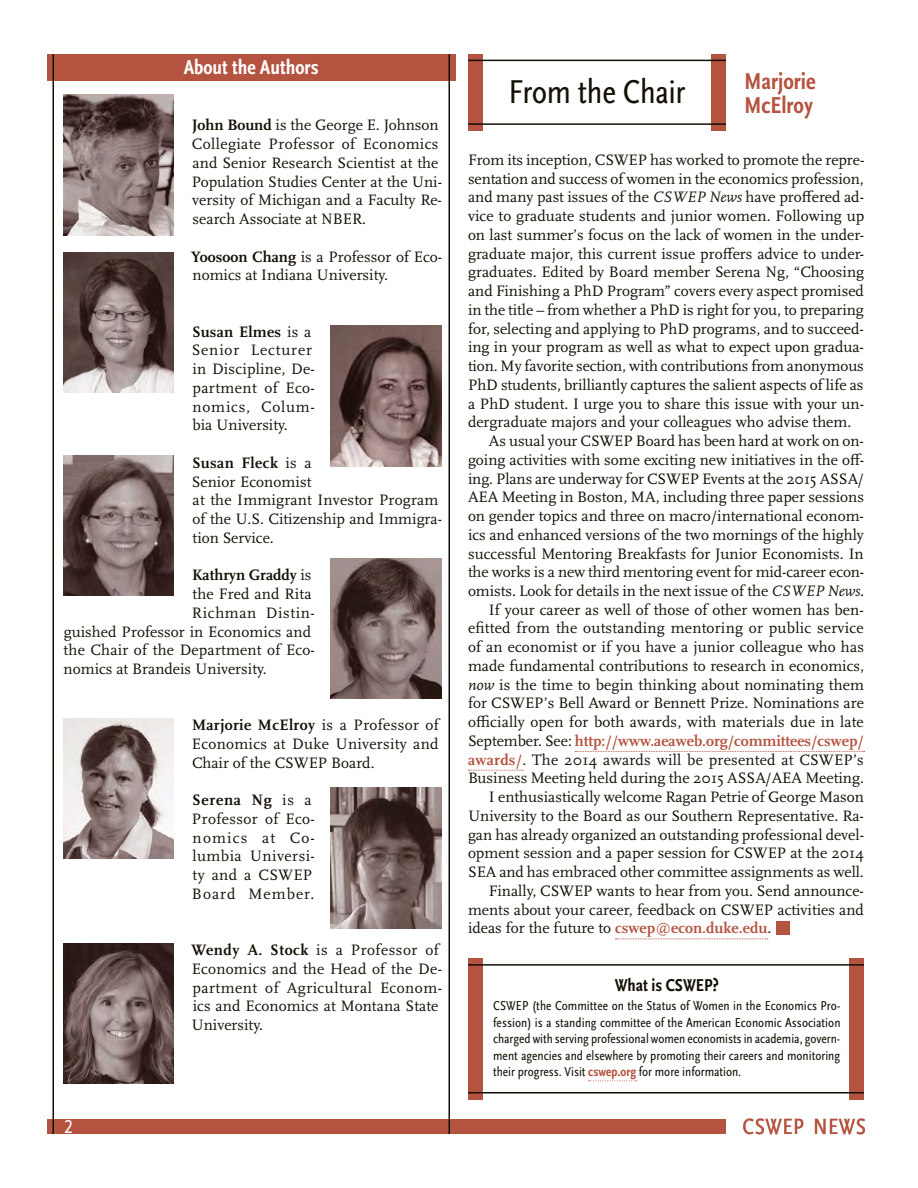
<style>
.page{position:relative;width:918px;height:1188px;background:#fff}
.page>*{position:absolute;margin:0;border:0;box-sizing:border-box;transform-origin:0 0}
.t1{font:condensed 34.5px "Scala Sans OT";letter-spacing:-.015em;color:#141006}
.t2{font:700 condensed 24px/24px "Scala Sans OT";color:#b45340}
.t3{font:condensed 22.95px "Scala Sans OT";letter-spacing:.02em;color:#b45340}
.t4{font:700 condensed 21px "Scala Sans OT";color:#fff}
.t5{font:condensed 19.5px "Scala Sans OT";color:#fff}
.t6{font:700 condensed 18px "Scala Sans OT";color:#141006}
.t7{font:15.75px/18.8px "Scala OT";color:#141006}
.t8{font:15.75px/18.8px "Scala OT";letter-spacing:.025em;color:#141006}
.t9{font:15.75px/18.8px "Scala OT";letter-spacing:.03em;color:#141006}
.t10{font:700 15.75px "Scala OT";letter-spacing:-.005em;color:#b45340}
.t11{font:700 15.75px "Scala OT";color:#141006}
.t12{font:15.75px "Scala OT";letter-spacing:.04em;color:#141006}
.t13{font:condensed 13.5px/16.5px "Scala Sans OT";color:#141006;text-align:justify}
.s1{font-weight:700}
.s2{font-weight:400}
.s3{font-style:italic}
.s4{font-weight:400;color:#141006}
.s5{font-weight:700;color:#b45340}
</style>
<div class="page">
<div style="left:47px;top:1119px;width:679px;height:15px;background:#b45340"></div>
<div style="left:47px;top:54px;width:409px;height:27px;background:#b45340"></div>
<hr style="left:52px;top:54px;width:2px;height:1080px;background:#141006">
<hr style="left:448px;top:54px;width:2px;height:1080px;background:#141006">
<img style="left:63px;top:95px;width:111px;height:140px">
<img style="left:330px;top:326px;width:111px;height:140px">
<img style="left:63px;top:718px;width:111px;height:140px">
<img style="left:63px;top:943px;width:111px;height:140px">
<img style="left:63px;top:253px;width:111px;height:140px">
<img style="left:63px;top:455px;width:111px;height:141px">
<img style="left:330px;top:788px;width:111px;height:140px">
<img style="left:330px;top:558px;width:111px;height:141px">
<div style="left:468px;top:54px;width:15px;height:76px;background:#b45340"></div>
<div style="left:711px;top:54px;width:15px;height:76px;background:#b45340"></div>
<hr style="left:468px;top:60px;width:258px;height:1px;background:#141006">
<hr style="left:468px;top:123px;width:258px;height:2px;background:#141006">
<svg style="left:575px;top:751px;width:290px;height:1px"></svg>
<svg style="left:468px;top:770px;width:55px;height:1px"></svg>
<svg style="left:615px;top:939px;width:153px;height:1px"></svg>
<div style="left:776px;top:922px;width:13px;height:13px;background:#b45340"></div>
<svg style="left:589px;top:1080px;width:48px;height:1px"></svg>
<div style="left:468px;top:958px;width:15px;height:142px;background:#b45340"></div>
<div style="left:849px;top:958px;width:15px;height:142px;background:#b45340"></div>
<hr style="left:468px;top:964px;width:396px;height:2px;background:#141006">
<hr style="left:468px;top:1092px;width:396px;height:2px;background:#141006">
<h3 class="t4" style="left:184px;top:56px;width:136px">About the Authors</h3>
<p class="t7" style="left:192px;top:116px;width:252px"><span class="s1">John Bound</span> is the George E. Johnson Collegiate Professor of Economics and Senior Research Scientist at the Population Studies Center at the Uni&shy;versity of Michigan and a Faculty Re&shy;search Associate at NBER.</p>
<p class="t7" style="left:191px;top:248px;width:252px"><span class="s1">Yoosoon Chang</span> is a Professor of Eco&shy;nomics at Indiana University.</p>
<p class="t8" style="left:192px;top:323px;width:125px"><span class="s1">Susan Elmes</span> is a<br>Senior Lecturer in Discipline, De&shy;partment of Eco&shy;nomics, Colum&shy;bia University.</p>
<p class="t7" style="left:192px;top:454px;width:252px"><span class="s1">Susan Fleck</span> is a<br>Senior Economist<br>at the Immigrant Investor Program of the U.S. Citizenship and Immigra&shy;tion Service.</p>
<p class="t11" style="left:192px;top:566px;width:121px">Kathryn Graddy <span class="s2">is</span></p>
<p class="t7" style="left:193px;top:585px;width:120px">the Fred and Rita</p>
<p class="t12" style="left:192px;top:604px;width:125px">Richman Distin-</p>
<p class="t7" style="left:64px;top:622px;width:249px">guished Professor in Economics and</p>
<p class="t7" style="left:64px;top:641px;width:253px">the Chair of the Department of Eco-</p>
<p class="t7" style="left:64px;top:660px;width:202px">nomics at Brandeis University.</p>
<p class="t7" style="left:192px;top:716px;width:249px;text-align:justify"><span class="s1">Marjorie McElroy</span> is a Professor of Economics at Duke University and Chair of the CSWEP Board.</p>
<p class="t9" style="left:192px;top:791px;width:125px"><span class="s1">Serena Ng</span> is a<br>Professor of Eco&shy;nomics at Co&shy;lumbia Universi&shy;ty and a CSWEP<br>Board Member.</p>
<p class="t7" style="left:192px;top:941px;width:252px"><span class="s1">Wendy A. Stock</span> is a Professor of<br>Economics and the Head of the De&shy;partment of Agricultural Econom&shy;ics and Economics at Montana State<br>University.</p>
<h1 class="t1" style="left:509px;top:72px;width:178px">From the Chair</h1>
<h2 class="t2" style="left:744px;top:70px;width:73px">M arjorie<br>McElroy</h2>
<p class="t7" style="left:468px;top:151px;width:398px">From its inception, CSWEP has worked to promote the repre-</p>
<p class="t7" style="left:468px;top:170px;width:397px">sentation and success of women in the economics profession,</p>
<p class="t7" style="left:468px;top:188px;width:398px">and many past issues of the <span class="s3">CSWEP News</span> have proffered ad-</p>
<p class="t7" style="left:468px;top:207px;width:398px">vice to graduate students and junior women. Following up</p>
<p class="t7" style="left:468px;top:226px;width:398px">on last summer’s focus on the lack of women in the under-</p>
<p class="t7" style="left:468px;top:245px;width:398px">graduate major, this current issue proffers advice to under-</p>
<p class="t7" style="left:468px;top:263px;width:398px">graduates. Edited by Board member Serena Ng, “Choosing</p>
<p class="t7" style="left:468px;top:282px;width:397px">and Finishing a PhD Program” covers every aspect promised</p>
<p class="t7" style="left:468px;top:301px;width:397px">in the title – from whether a PhD is right for you, to preparing</p>
<p class="t7" style="left:468px;top:319px;width:397px">for, selecting and applying to PhD programs, and to succeed-</p>
<p class="t7" style="left:468px;top:338px;width:397px">ing in your program as well as what to expect upon gradua-</p>
<p class="t7" style="left:468px;top:357px;width:397px">tion. My favorite section, with contributions from anonymous</p>
<p class="t7" style="left:468px;top:376px;width:397px">PhD students, brilliantly captures the salient aspects of life as</p>
<p class="t7" style="left:468px;top:394px;width:398px">a PhD student. I urge you to share this issue with your un-</p>
<p class="t7" style="left:468px;top:413px;width:383px">dergraduate majors and your colleagues who advise them.</p>
<p class="t7" style="left:489px;top:432px;width:376px">As usual your CSWEP Board has been hard at work on on-</p>
<p class="t7" style="left:468px;top:451px;width:398px">going activities with some exciting new initiatives in the off-</p>
<p class="t7" style="left:468px;top:469px;width:397px">ing. Plans are underway for CSWEP Events at the 2015 ASSA/</p>
<p class="t7" style="left:468px;top:488px;width:397px">AEA Meeting in Boston, MA, including three paper sessions</p>
<p class="t7" style="left:468px;top:507px;width:397px">on gender topics and three on macro/international econom-</p>
<p class="t7" style="left:468px;top:526px;width:397px">ics and enhanced versions of the two mornings of the highly</p>
<p class="t7" style="left:468px;top:544px;width:397px">successful Mentoring Breakfasts for Junior Economists. In</p>
<p class="t7" style="left:468px;top:563px;width:398px">the works is a new third mentoring event for mid-career econ-</p>
<p class="t7" style="left:468px;top:582px;width:396px">omists. Look for details in the next issue of the <span class="s3">CSWEP News.</span></p>
<p class="t7" style="left:489px;top:601px;width:376px">If your career as well of those of other women has ben-</p>
<p class="t7" style="left:468px;top:619px;width:397px">efitted from the outstanding mentoring or public service</p>
<p class="t7" style="left:468px;top:638px;width:398px">of an economist or if you have a junior colleague who has</p>
<p class="t7" style="left:468px;top:657px;width:398px">made fundamental contributions to research in economics,</p>
<p class="t7" style="left:468px;top:676px;width:398px"><span class="s3">now</span> is the time to begin thinking about nominating them</p>
<p class="t7" style="left:468px;top:694px;width:398px">for CSWEP’s Bell Award or Bennett Prize. Nominations are</p>
<p class="t7" style="left:468px;top:713px;width:397px">officially open for both awards, with materials due in late</p>
<p class="t10" style="left:468px;top:732px;width:397px"><span class="s4">September. See:</span> http://www.aeaweb.org/committees/cswep/</p>
<p class="t7" style="left:468px;top:751px;width:397px"><span class="s5">awards/</span>. The 2014 awards will be presented at CSWEP’s</p>
<p class="t7" style="left:468px;top:769px;width:395px">Business Meeting held during the 2015 ASSA/AEA Meeting.</p>
<p class="t7" style="left:489px;top:788px;width:377px">I enthusiastically welcome Ragan Petrie of George Mason</p>
<p class="t7" style="left:468px;top:807px;width:397px">University to the Board as our Southern Representative. Ra-</p>
<p class="t7" style="left:468px;top:826px;width:398px">gan has already organized an outstanding professional devel-</p>
<p class="t7" style="left:468px;top:844px;width:398px">opment session and a paper session for CSWEP at the 2014</p>
<p class="t7" style="left:468px;top:863px;width:395px">SEA and has embraced other committee assignments as well.</p>
<p class="t7" style="left:489px;top:882px;width:376px">Finally, CSWEP wants to hear from you. Send announce-</p>
<p class="t7" style="left:468px;top:901px;width:398px">ments about your career, feedback on CSWEP activities and</p>
<p class="t7" style="left:468px;top:919px;width:303px">ideas for the future to <span class="s5">cswep@econ.duke.edu</span>.</p>
<p class="t6" style="left:615px;top:975px;width:106px">What is CSWEP?</p>
<p class="t13" style="left:493px;top:998px;width:349px">CSWEP (the Committee on the Status of Women in the Economics Pro&shy;fession) is a standing committee of the American Economic Association charged with serving professional women economists in academia, govern&shy;ment agencies and elsewhere by promoting their careers and monitoring their progress. Visit <span class="s5">cswep.org</span> for more information.</p>
<p class="t5" style="left:64px;top:1116px;width:9px">2</p>
<h3 class="t3" style="left:743px;top:1114px;width:99px">CSWEP News</h3>
</div>
